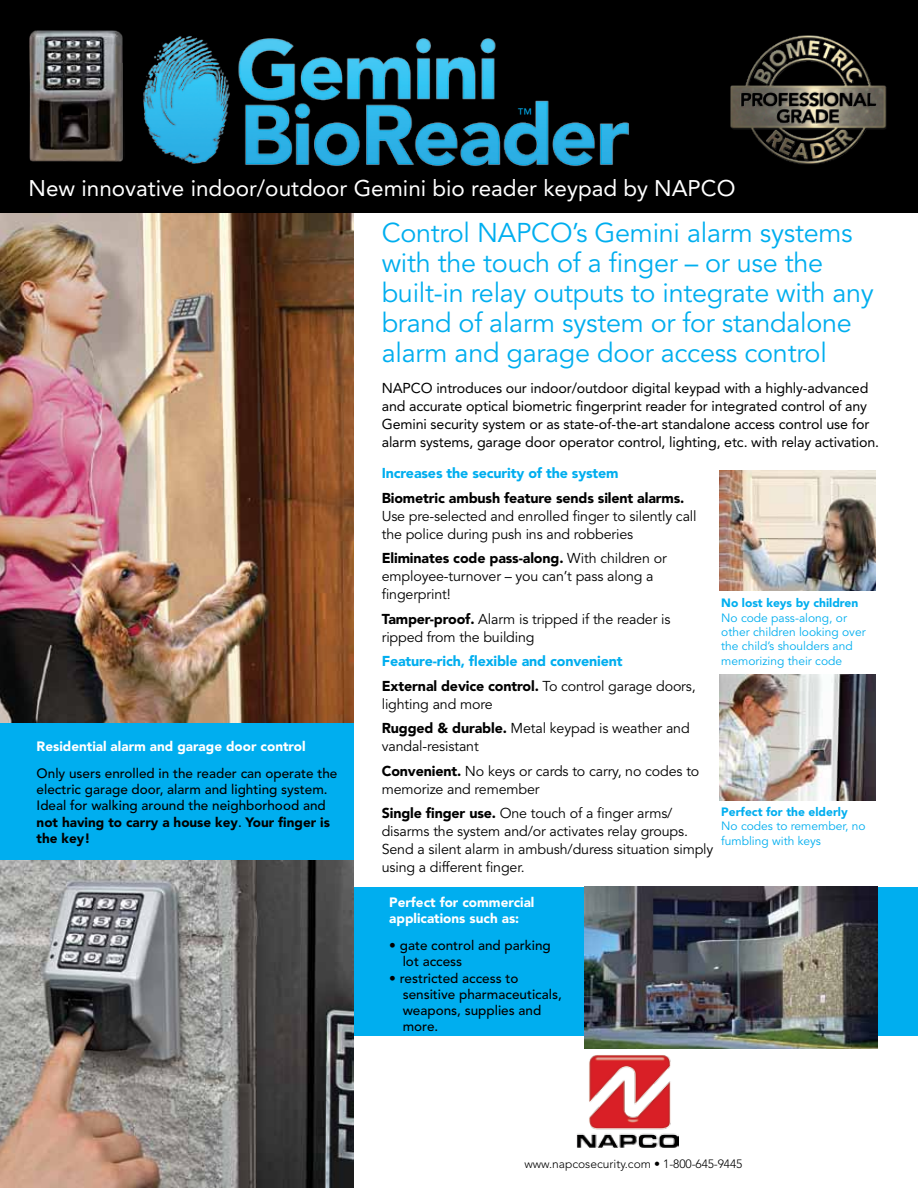
<style>
.page{position:relative;width:918px;height:1188px;background:#fff}
.page>*{position:absolute;margin:0;border:0;box-sizing:border-box;transform-origin:0 0}
.t1{font:27px/30px "Avenir";letter-spacing:-.01em;color:#00aeef}
.t2{font:22.5px "Avenir";color:#fff}
.t3{font:15px "Avenir";color:#00aeef}
.t4{font:14.25px/18px "Avenir";letter-spacing:-.01em;color:#000}
.t5{font:14.25px/18px "Avenir";letter-spacing:-.01em;color:#000}
.t6{font:900 14.25px/24.5px "Avenir";letter-spacing:-.01em;color:#00aeef}
.t7{font:900 14.25px "Avenir";letter-spacing:-.01em;color:#000}
.t8{font:500 13.5px/16.2px "Avenir";color:#000}
.t9{font:900 13.5px/16.2px "Avenir";color:#fff}
.t10{font:12px/14.4px "Avenir";color:#00aeef}
.t11{font:900 12px "Avenir";color:#00aeef}
.t12{font:300 12px "Avenir";color:#000}
.s1{font-weight:900}
.s2{color:#000}
.s3{font-weight:400;color:#000}
</style>
<div class="page">
<div style="left:0;top:646px;width:354px;height:214px;background:#00aeef"></div>
<img style="left:0;top:212px;width:354px;height:511px">
<div style="left:191px;top:887px;width:727px;height:148px;background:#00aeef"></div>
<div style="left:0;top:0;width:918px;height:212px;background:#000"></div>
<img style="left:29px;top:30px;width:94px;height:132px">
<img style="left:576px;top:1055px;width:102px;height:93px">
<img style="left:585px;top:887px;width:293px;height:161px">
<img style="left:0;top:860px;width:354px;height:328px">
<img style="left:143px;top:36px;width:486px;height:130px">
<img style="left:719px;top:471px;width:157px;height:119px">
<img style="left:719px;top:674px;width:157px;height:127px">
<img style="left:730px;top:35px;width:157px;height:129px">
<p class="t3" style="left:517px;top:105px;width:16px">™</p>
<h2 class="t2" style="left:28px;top:175px;width:709px">New innovative indoor/outdoor Gemini bio reader keypad by NAPCO</h2>
<p class="t9" style="left:37px;top:738px;width:270px">Residential alarm and garage door control</p>
<p class="t8" style="left:37px;top:766px;width:302px">Only users enrolled in the reader can operate the electric garage door, alarm and lighting system.<br>Ideal for walking around the neighborhood and <span class="s1">not having to carry a house key</span>. <span class="s1">Your finger is the key!</span></p>
<h1 class="t1" style="left:382px;top:218px;width:494px">Control NAPCO’s Gemini alarm systems with the touch of a finger – or use the built-in relay outputs to integrate with any brand of alarm system or for standalone alarm and garage door access control</h1>
<p class="t5" style="left:382px;top:380px;width:499px">NAPCO introduces our indoor/outdoor digital keypad with a highly-advanced and accurate optical biometric fingerprint reader for integrated control of any Gemini security system or as state-of-the-art standalone access control use for alarm systems, garage door operator control, lighting, etc. with relay activation.</p>
<p class="t6" style="left:382px;top:461px;width:238px">Increases the security of the system</p>
<p class="t7" style="left:382px;top:489px;width:304px">Biometric ambush feature sends silent alarms.</p>
<p class="t4" style="left:382px;top:507px;width:316px">Use pre-selected and enrolled finger to silently call the police during push ins and robberies</p>
<p class="t4" style="left:382px;top:550px;width:286px"><span class="s1">Eliminates code pass-along.</span> With children or employee-turnover – you can’t pass along a fingerprint!</p>
<p class="t4" style="left:382px;top:610px;width:290px"><span class="s1">Tamper-proof.</span> Alarm is tripped if the reader is ripped from the building</p>
<p class="t6" style="left:382px;top:649px;width:316px">Feature-rich, flexible and convenient<br><span class="s2">External device control.</span> <span class="s3">To control garage doors,</span></p>
<p class="t4" style="left:382px;top:692px;width:310px;line-height:24.5px">lighting and more<br><span class="s1">Rugged &amp; durable.</span> Metal keypad is weather and</p>
<p class="t4" style="left:382px;top:734px;width:319px;line-height:24.5px">vandal-resistant<br><span class="s1">Convenient.</span> No keys or cards to carry, no codes to</p>
<p class="t4" style="left:382px;top:777px;width:292px;line-height:24.5px">memorize and remember<br><span class="s1">Single finger use.</span> One touch of a finger arms/</p>
<p class="t4" style="left:382px;top:823px;width:333px">disarms the system and/or activates relay groups.<br>Send a silent alarm in ambush/duress situation simply using a different finger.</p>
<p class="t11" style="left:721px;top:596px;width:139px">No lost keys by children</p>
<p class="t10" style="left:721px;top:611px;width:146px">No code pass-along, or other children looking over the child’s shoulders and memorizing their code</p>
<p class="t11" style="left:721px;top:804px;width:128px">Perfect for the elderly</p>
<p class="t10" style="left:721px;top:819px;width:146px">No codes to remember, no fumbling with keys</p>
<p class="t9" style="left:389px;top:894px;width:147px">Perfect for commercial applications such as:</p>
<p class="t8" style="left:403px;top:938px;width:150px;text-indent:-14px">• gate control and parking lot access</p>
<p class="t8" style="left:403px;top:970px;width:161px;text-indent:-14px">• restricted access to sensitive pharmaceuticals, weapons, supplies and more.</p>
<p class="t12" style="left:524px;top:1157px;width:220px">www.napcosecurity.com • 1-800-645-9445</p>
</div>
